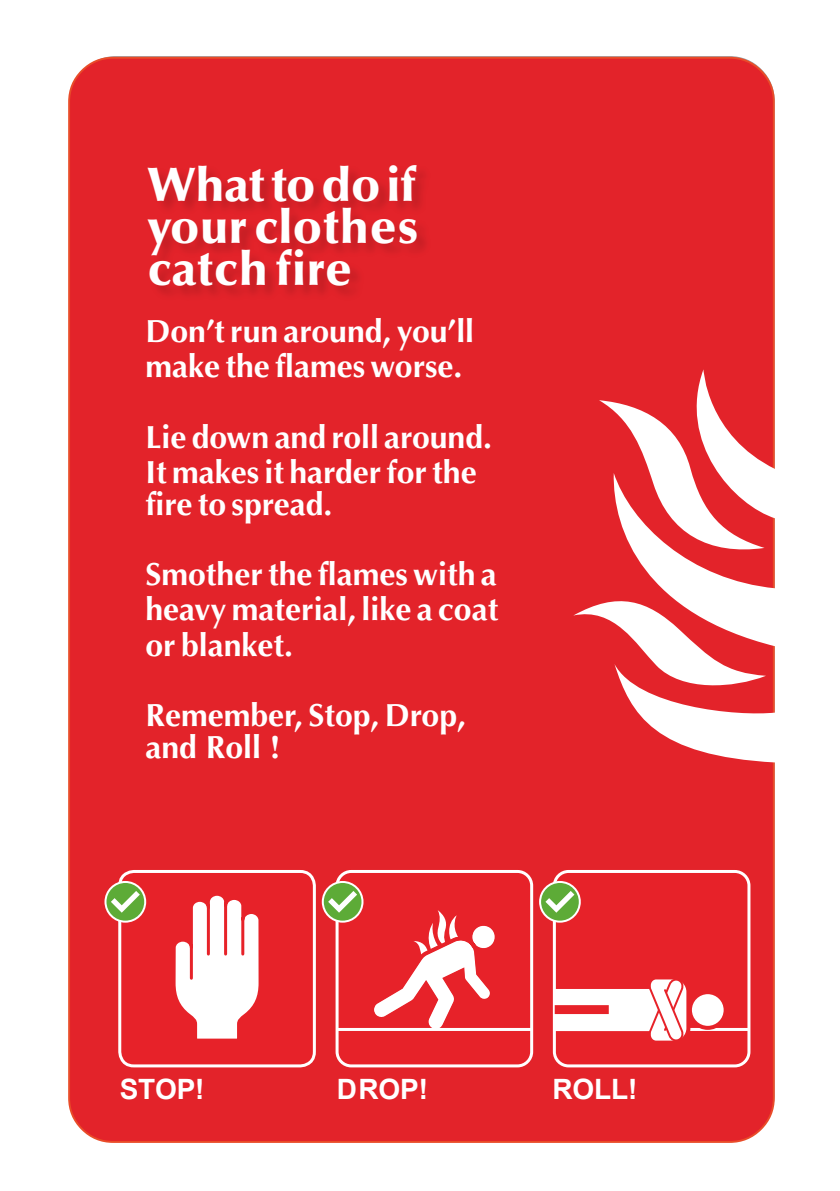
<style>
.page{position:relative;width:840px;height:1191px;background:#fff}
.page>*{position:absolute;margin:0;border:0;box-sizing:border-box;transform-origin:0 0}
.t1{font:900 48px/42px "Optima LT Std";letter-spacing:.015em;color:#fff;text-align:justify}
.t2{font:700 32px/35.2px "Optima LT Std";color:#fff}
.t3{font:700 28px "Arial";letter-spacing:-.005em;color:#fff}
</style>
<div class="page">
<div style="left:68px;top:56px;width:707px;height:1087px;background:#e3232a"></div>
<img style="left:144px;top:153px;width:384px;height:174px">
<svg style="left:573px;top:369px;width:202px;height:393px"></svg>
<div style="left:337px;top:870px;width:194px;height:194px;background:#e72229;border-radius:14px"></div>
<svg style="left:374px;top:910px;width:121px;height:118px"></svg>
<hr style="left:337px;top:1028px;width:194px;height:3px;background:#fff">
<div style="left:335px;top:870px;width:198px;height:197px;border:3px solid #fff;border-radius:14px"></div>
<div style="left:554px;top:870px;width:194px;height:194px;background:#e72229;border-radius:14px"></div>
<div style="left:120px;top:871px;width:194px;height:195px;background:#e72229;border-radius:14px"></div>
<div style="left:118px;top:870px;width:198px;height:197px;border:3px solid #fff;border-radius:14px"></div>
<svg style="left:321px;top:881px;width:42px;height:41px"></svg>
<svg style="left:328px;top:891px;width:29px;height:21px"></svg>
<svg style="left:104px;top:881px;width:42px;height:41px"></svg>
<svg style="left:111px;top:891px;width:29px;height:21px"></svg>
<svg style="left:175px;top:895px;width:84px;height:144px"></svg>
<hr style="left:190px;top:947px;width:3px;height:31px;background:#e72229">
<hr style="left:241px;top:920px;width:3px;height:34px;background:#e72229">
<hr style="left:224px;top:905px;width:3px;height:49px;background:#e72229">
<hr style="left:207px;top:908px;width:3px;height:46px;background:#e72229">
<hr style="left:554px;top:1028px;width:194px;height:3px;background:#fff">
<svg style="left:550px;top:972px;width:174px;height:74px"></svg>
<div style="left:552px;top:870px;width:198px;height:197px;border:3px solid #fff;border-radius:14px"></div>
<svg style="left:538px;top:881px;width:42px;height:41px"></svg>
<svg style="left:545px;top:891px;width:29px;height:21px"></svg>
<div style="left:554px;top:1005px;width:54px;height:9px;background:#e72229"></div>
<h1 class="t1" style="left:147px;top:169px;width:272px">What to do if your clothes catch fire</h1>
<p class="t2" style="left:145px;top:317px;width:330px">Don’t run around, you’ll make the flames worse.</p>
<p class="t2" style="left:145px;top:422px;width:348px">Lie down and roll around.<br>It makes it harder for the</p>
<p class="t2" style="left:145px;top:489px;width:188px">fire to spread.</p>
<p class="t2" style="left:145px;top:560px;width:354px;text-align:justify">Smother the flames with a heavy material, like a coat or blanket.</p>
<p class="t2" style="left:145px;top:702px;width:322px;line-height:32px">Remember, Stop, Drop, and Roll !</p>
<p class="t3" style="left:120px;top:1078px;width:86px">STOP!</p>
<p class="t3" style="left:337px;top:1078px;width:92px">D ROP!</p>
<p class="t3" style="left:552px;top:1078px;width:86px">ROLL!</p>
</div>
